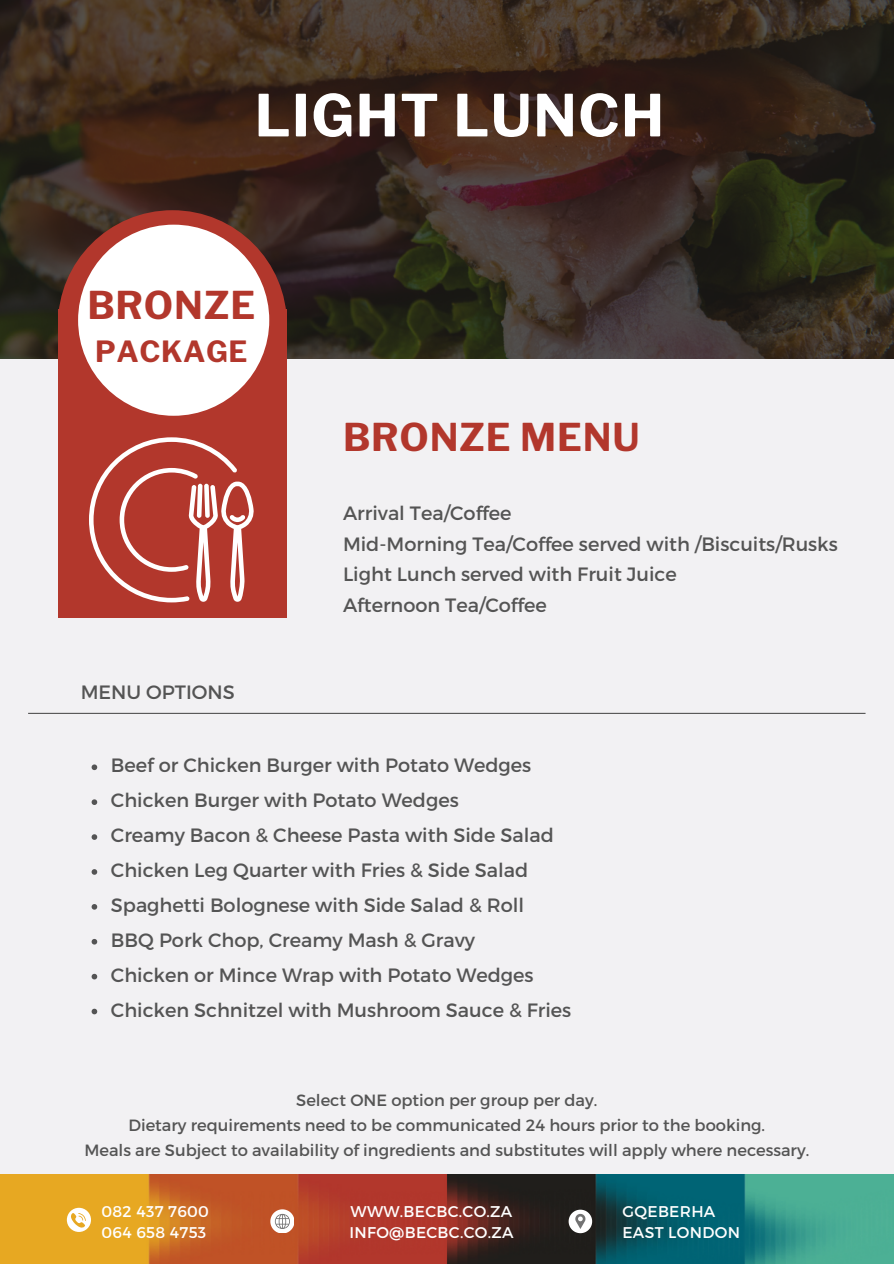
<style>
.page{position:relative;width:894px;height:1264px;background:#fff}
.page>*{position:absolute;margin:0;border:0;box-sizing:border-box;transform-origin:0 0}
.t1{font:700 57.45px "Libre Franklin";letter-spacing:.02em;color:#fff}
.t2{font:700 37.95px "Libre Franklin";letter-spacing:.02em;color:#b2372c}
.t3{font:700 28.95px "Libre Franklin";letter-spacing:.02em;color:#b2372c}
.t4{font:19.35px/30.3px "Montserrat";color:#545454}
.t5{font:16.35px "Montserrat";color:#545454}
.t6{font:15.6px/21.3px "Montserrat";letter-spacing:.02em;color:#fff}
</style>
<div class="page">
<div style="left:0;top:0;width:893px;height:1263px;background:#f2f1f3"></div>
<svg style="left:0;top:0;width:893px;height:359px;background:#382a1f"></svg>
<div style="left:58px;top:309px;width:228px;height:308px;background:#b2372c"></div>
<div style="left:58px;top:210px;width:229px;height:229px;background:#b2372c;border-radius:50%"></div>
<div style="left:78px;top:225px;width:191px;height:191px;background:#fff;border-radius:50%"></div>
<img style="left:0;top:1174px;width:893px;height:89px">
<svg style="left:67px;top:1207px;width:23px;height:24px"></svg>
<svg style="left:568px;top:1209px;width:24px;height:24px"></svg>
<svg style="left:270px;top:1209px;width:24px;height:23px"></svg>
<hr style="left:28px;top:712px;width:837px;height:2px;background:#545454">
<svg style="left:92px;top:764px;width:5px;height:6px"></svg>
<svg style="left:92px;top:799px;width:5px;height:6px"></svg>
<svg style="left:92px;top:834px;width:5px;height:5px"></svg>
<svg style="left:92px;top:869px;width:5px;height:5px"></svg>
<svg style="left:92px;top:904px;width:5px;height:5px"></svg>
<svg style="left:92px;top:939px;width:5px;height:5px"></svg>
<svg style="left:92px;top:973px;width:5px;height:6px"></svg>
<svg style="left:92px;top:1008px;width:5px;height:6px"></svg>
<svg style="left:89px;top:437px;width:164px;height:165px"></svg>
<h3 class="t1" style="left:254px;top:81px;width:411px">LIGHT LUNCH</h3>
<p class="t2" style="left:87px;top:283px;width:169px">BRONZE</p>
<p class="t3" style="left:95px;top:334px;width:154px">PACKAGE</p>
<h2 class="t4" style="left:81px;top:675px;width:155px">MENU OPTIONS</h2>
<p class="t2" style="left:343px;top:414px;width:298px">BRONZE MENU</p>
<p class="t4" style="left:343px;top:497px;width:496px">Arrival Tea/Coffee<br>Mid-Morning Tea/Coffee served with /Biscuits/Rusks Light Lunch served with Fruit Juice<br>Afternoon Tea/Coffee</p>
<h5 class="t4" style="left:111px;top:749px;width:422px">Beef or Chicken Burger with Potato Wedges</h5>
<h4 class="t4" style="left:111px;top:784px;width:349px">Chicken Burger with Potato Wedges</h4>
<p class="t4" style="left:111px;top:819px;width:444px">Creamy Bacon &amp; Cheese Pasta with Side Salad</p>
<p class="t4" style="left:111px;top:854px;width:419px">Chicken Leg Quarter with Fries &amp; Side Salad</p>
<p class="t4" style="left:111px;top:888px;width:414px">Spaghetti Bolognese with Side Salad &amp; Roll</p>
<p class="t4" style="left:111px;top:923px;width:366px">BBQ Pork Chop, Creamy Mash &amp; Gravy</p>
<p class="t4" style="left:111px;top:958px;width:424px">Chicken or Mince Wrap with Potato Wedges</p>
<p class="t4" style="left:111px;top:993px;width:462px">Chicken Schnitzel with Mushroom Sauce &amp; Fries</p>
<p class="t5" style="left:296px;top:1089px;width:302px">Select ONE option per group per day.</p>
<p class="t5" style="left:128px;top:1114px;width:638px">Dietary requirements need to be communicated 24 hours prior to the booking.</p>
<h6 class="t5" style="left:84px;top:1139px;width:726px">Meals are Subject to availability of ingredients and substitutes will apply where necessary.</h6>
<p class="t6" style="left:101px;top:1199px;width:109px">082 437 7600<br>064 658 4753</p>
<p class="t6" style="left:349px;top:1199px;width:165px">WWW.BECBC.CO.ZA<br>INFO@BECBC.CO.ZA</p>
<p class="t6" style="left:622px;top:1199px;width:119px">GQEBERHA<br>EAST LONDON</p>
</div>
